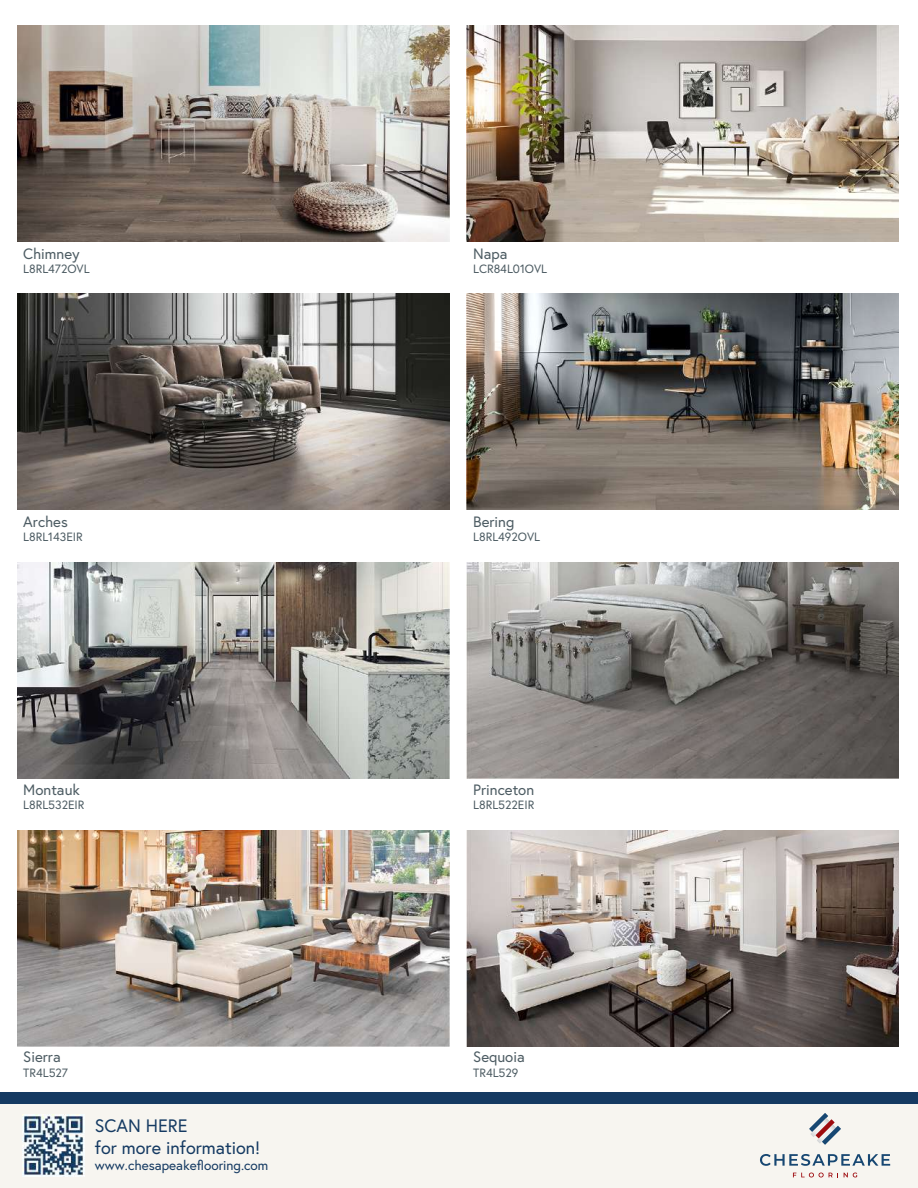
<style>
.page{position:relative;width:918px;height:1188px;background:#fff}
.page>*{position:absolute;margin:0;border:0;box-sizing:border-box;transform-origin:0 0}
.t1{font:18px/21.6px "Europa";color:#153a62}
.t2{font:15px "Europa";color:#4d5c63}
.t3{font:13.5px "Europa";color:#153a62}
.t4{font:12px "Europa";color:#4d5c63}
</style>
<div class="page">
<div style="left:0;top:1102px;width:918px;height:86px;background:#f7f5f0"></div>
<svg style="left:760px;top:1154px;width:130px;height:12px"></svg>
<img style="left:817px;top:1138px;width:5px;height:5px">
<svg style="left:822px;top:1126px;width:19px;height:19px"></svg>
<svg style="left:809px;top:1113px;width:19px;height:19px"></svg>
<img style="left:810px;top:1118px;width:18px;height:19px">
<svg style="left:816px;top:1119px;width:19px;height:19px"></svg>
<svg style="left:793px;top:1173px;width:45px;height:4px"></svg>
<svg style="left:844px;top:1173px;width:13px;height:4px"></svg>
<div style="left:0;top:1092px;width:918px;height:12px;background:#153a62"></div>
<img style="left:23px;top:1115px;width:61px;height:61px">
<img style="left:17px;top:25px;width:432px;height:216px">
<img style="left:467px;top:25px;width:432px;height:216px">
<img style="left:17px;top:294px;width:432px;height:216px">
<img style="left:467px;top:294px;width:432px;height:216px">
<img style="left:17px;top:562px;width:432px;height:216px">
<img style="left:467px;top:562px;width:432px;height:216px">
<img style="left:17px;top:831px;width:432px;height:216px">
<img style="left:467px;top:831px;width:432px;height:216px">
<p class="t2" style="left:23px;top:244px;width:58px">Chimney</p>
<p class="t4" style="left:23px;top:261px;width:68px">L8RL472OVL</p>
<p class="t2" style="left:473px;top:244px;width:36px">Napa</p>
<p class="t4" style="left:473px;top:261px;width:75px">LCR84L01OVL</p>
<p class="t2" style="left:23px;top:512px;width:46px">Arches</p>
<p class="t4" style="left:23px;top:529px;width:61px">L8RL143EIR</p>
<p class="t2" style="left:473px;top:512px;width:43px">Bering</p>
<p class="t4" style="left:473px;top:529px;width:68px">L8RL492OVL</p>
<p class="t2" style="left:23px;top:780px;width:58px">Montauk</p>
<p class="t4" style="left:23px;top:797px;width:63px">L8RL532EIR</p>
<p class="t2" style="left:473px;top:780px;width:63px">Princeton</p>
<p class="t4" style="left:473px;top:797px;width:63px">L8RL522EIR</p>
<p class="t2" style="left:23px;top:1048px;width:39px">Sierra</p>
<p class="t4" style="left:23px;top:1065px;width:46px">TR4L527</p>
<p class="t2" style="left:473px;top:1048px;width:53px">Sequoia</p>
<p class="t4" style="left:473px;top:1065px;width:47px">TR4L529</p>
<h1 class="t1" style="left:95px;top:1115px;width:167px">SCAN HERE<br>for more information!</h1>
<p class="t3" style="left:95px;top:1157px;width:175px">www.chesapeakeflooring.com</p>
</div>
